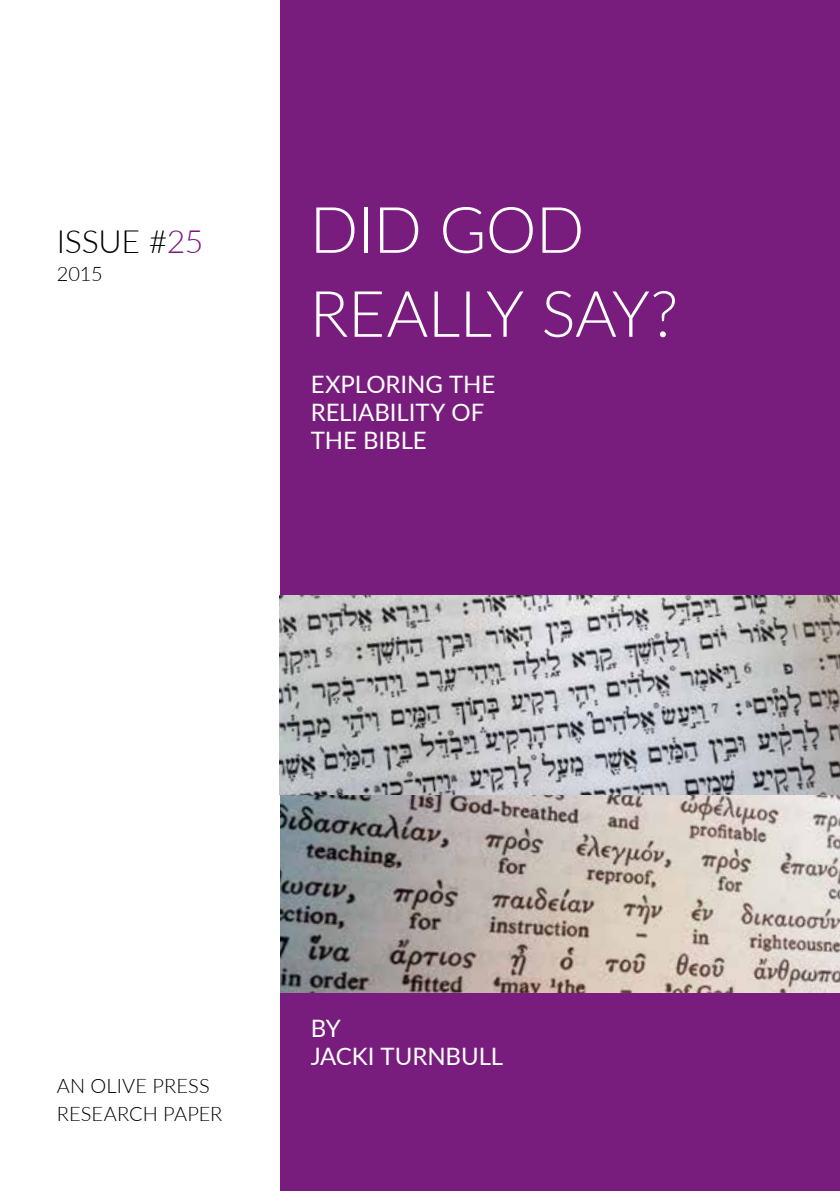
<style>
.page{position:relative;width:840px;height:1191px;background:#fff}
.page>*{position:absolute;margin:0;border:0;box-sizing:border-box;transform-origin:0 0}
.t1{font:300 64px/84px "Lato";letter-spacing:-.01em;color:#fff}
.t2{font:300 32px "Lato";letter-spacing:-.01em;color:#000}
.t3{font:24px/28px "Lato";letter-spacing:-.005em;color:#fff}
.t4{font:300 20px/28px "Lato";letter-spacing:.005em;color:#000}
.s1{color:#781d7d}
</style>
<div class="page">
<div style="left:280px;top:0;width:559px;height:1191px;background:#781d7d"></div>
<img style="left:280px;top:595px;width:559px;height:397px">
<h2 class="t2" style="left:57px;top:221px;width:148px">ISSUE #<span class="s1">25</span></h2>
<p class="t4" style="left:57px;top:259px;width:48px">2015</p>
<h1 class="t1" style="left:309px;top:186px;width:370px">DID GOD<br>REALLY SAY?</h1>
<p class="t3" style="left:310px;top:369px;width:186px">EXPLORING THE<br>RELIABILITY OF<br>THE BIBLE</p>
<p class="t4" style="left:57px;top:1071px;width:167px">AN OLIVE PRESS<br>RESEARCH PAPER</p>
<p class="t3" style="left:310px;top:1013px;width:194px">BY<br>JACKI TURNBULL</p>
</div>
